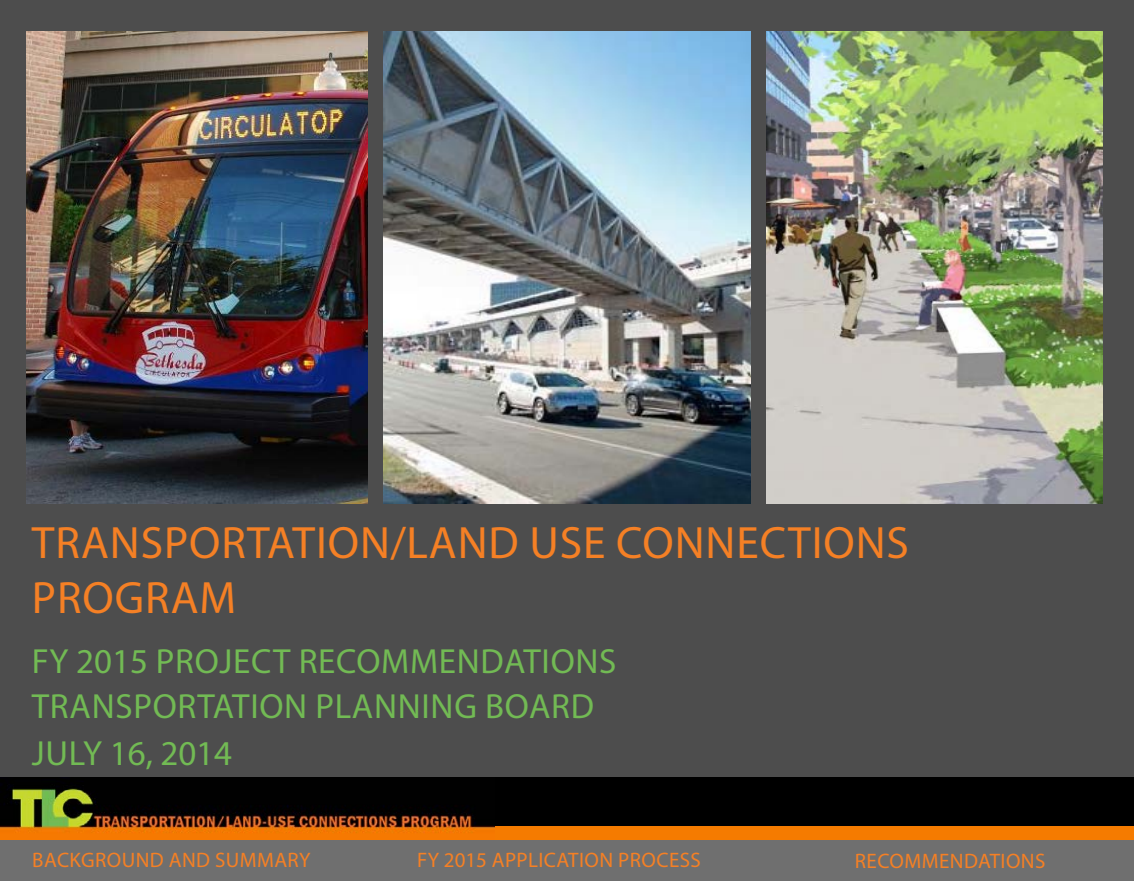
<style>
.page{position:relative;width:1134px;height:882px;background:#fff}
.page>*{position:absolute;margin:0;border:0;box-sizing:border-box;transform-origin:0 0}
.t1{font:45.5px/54.6px "Myriad Pro";letter-spacing:.02em;color:#f58025}
.t2{font:35px/46px "Myriad Pro";letter-spacing:.02em;color:#72ba54}
.t3{font:21px "Myriad Pro";letter-spacing:.02em;color:#f58025}
</style>
<div class="page">
<div style="left:0;top:0;width:1134px;height:881px;background:#4d4d4d"></div>
<div style="left:0;top:840px;width:1134px;height:42px;background:#6f6f6f"></div>
<div style="left:239px;top:777px;width:895px;height:63px;background:#000"></div>
<div style="left:485px;top:826px;width:649px;height:14px;background:#f57b00"></div>
<img style="left:26px;top:32px;width:342px;height:472px">
<img style="left:383px;top:32px;width:368px;height:472px">
<img style="left:766px;top:32px;width:336px;height:472px">
<img style="left:0;top:777px;width:495px;height:63px">
<h1 class="t1" style="left:32px;top:515px;width:879px">TRANSPORTATION/LAND USE CONNECTIONS<br>PROGRAM</h1>
<p class="t2" style="left:32px;top:638px;width:586px">FY 2015 PROJECT RECOMMENDATIONS<br>TRANSPORTATION PLANNING BOARD<br>JULY</p>
<p class="t2" style="left:110px;top:730px;width:124px">16, 2014</p>
<p class="t3" style="left:32px;top:847px;width:280px">BACKGROUND AND SUMMARY</p>
<p class="t3" style="left:417px;top:847px;width:285px">FY 2015 APPLICATION PROCESS</p>
<p class="t3" style="left:855px;top:848px;width:27px">RECOMM</p>
<p class="t3" style="left:939px;top:848px;width:25px">ENDA</p>
<p class="t3" style="left:990px;top:848px;width:57px">TIONS</p>
</div>
